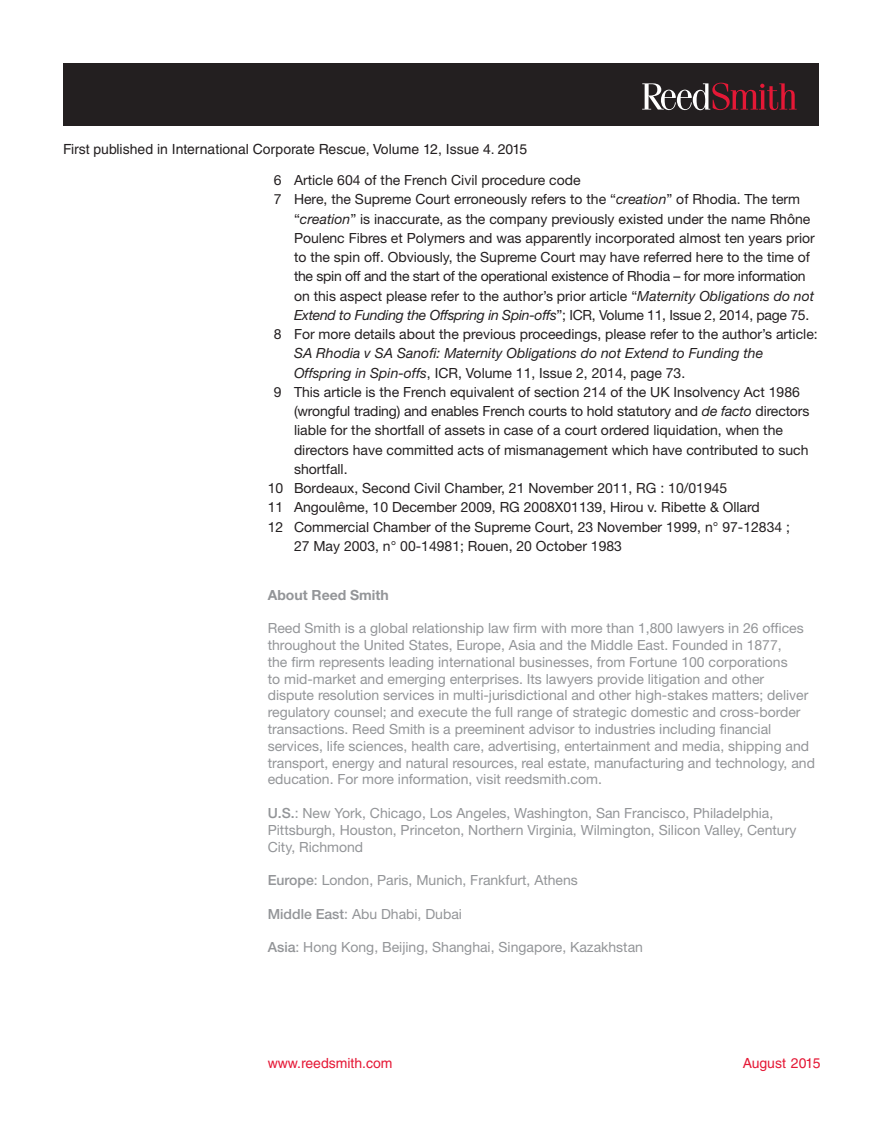
<style>
.page{position:relative;width:882px;height:1134px;background:#fff}
.page>*{position:absolute;margin:0;border:0;box-sizing:border-box;transform-origin:0 0}
.t1{font:14px "Helvetica Neue LT Std";color:#231f20}
.t2{font:14px/16.8px "Helvetica Neue LT Std";color:#939598}
.t3{font:14px "Helvetica Neue LT Std";letter-spacing:-.02em;color:#231f20}
.t4{font:italic 14px "Helvetica Neue LT Std";letter-spacing:-.02em;color:#231f20}
.t5{font:14px "Helvetica LT Std";color:#231f20}
.t6{font:italic 14px "Helvetica Neue LT Std";color:#231f20}
.t7{font:14px "Helvetica LT Std";color:#e51836}
.t8{font:700 14px "Helvetica Neue LT Std";color:#939598}
.s1{font-style:italic}
.s2{font-style:normal}
.s3{font-weight:500}
</style>
<div class="page">
<div style="left:63px;top:63px;width:756px;height:63px;background:#231f20"></div>
<svg style="left:642px;top:83px;width:155px;height:27px"></svg>
<p class="t5" style="left:63px;top:141px;width:466px">First published in International Corporate Rescue, Volume 12, Issue 4. 2015</p>
<p class="t1" style="left:274px;top:172px;width:308px">6 Article 604 of the French Civil procedure code</p>
<p class="t1" style="left:274px;top:191px;width:528px">7 Here, the Supreme Court erroneously refers to the “<span class="s1">creation</span>” of Rhodia. The term</p>
<p class="t1" style="left:294px;top:210px;width:518px">“<span class="s1">creation</span>” is inaccurate, as the company previously existed under the name Rhône</p>
<p class="t1" style="left:294px;top:230px;width:522px">Poulenc Fibres et Polymers and was apparently incorporated almost ten years prior</p>
<p class="t1" style="left:294px;top:249px;width:518px">to the spin off. Obviously, the Supreme Court may have referred here to the time of</p>
<p class="t3" style="left:294px;top:268px;width:513px">the spin off and the start of the operational existence of Rhodia – for more information</p>
<p class="t1" style="left:294px;top:287px;width:522px">on this aspect please refer to the author’s prior article “<span class="s1">Maternity Obligations do not</span></p>
<p class="t4" style="left:294px;top:306px;width:517px">Extend to Funding the Offspring in Spin-offs<span class="s2">”; ICR, Volume 11, Issue 2, 2014, page 75.</span></p>
<p class="t1" style="left:274px;top:326px;width:545px">8 For more details about the previous proceedings, please refer to the author’s article:</p>
<p class="t6" style="left:294px;top:345px;width:471px">SA Rhodia v SA Sanofi: Maternity Obligations do not Extend to Funding the</p>
<p class="t1" style="left:294px;top:364px;width:393px"><span class="s1">Offspring in Spin-offs</span>, ICR, Volume 11, Issue 2, 2014, page 73.</p>
<p class="t1" style="left:274px;top:384px;width:527px">9 This article is the French equivalent of section 214 of the UK Insolvency Act 1986</p>
<p class="t1" style="left:294px;top:403px;width:517px">(wrongful trading) and enables French courts to hold statutory and <span class="s1">de facto</span> directors</p>
<p class="t1" style="left:294px;top:422px;width:491px">liable for the shortfall of assets in case of a court ordered liquidation, when the</p>
<p class="t1" style="left:294px;top:441px;width:516px">directors have committed acts of mismanagement which have contributed to such</p>
<p class="t1" style="left:294px;top:461px;width:55px">shortfall.</p>
<p class="t1" style="left:268px;top:480px;width:461px">10 Bordeaux, Second Civil Chamber, 21 November 2011, RG : 10/01945</p>
<p class="t1" style="left:268px;top:499px;width:494px">11 Angoulême, 10 December 2009, RG 2008X01139, Hirou v. Ribette &amp; Ollard</p>
<p class="t1" style="left:268px;top:518px;width:524px">12 Commercial Chamber of the Supreme Court, 23 November 1999, n° 97-12834 ;</p>
<p class="t1" style="left:294px;top:538px;width:330px">27 May 2003, n° 00-14981; Rouen, 20 October 1983</p>
<p class="t8" style="left:268px;top:586px;width:123px">About Reed Smith</p>
<p class="t2" style="left:268px;top:620px;width:549px">Reed Smith is a global relationship law firm with more than 1,800 lawyers in 26 offices throughout the United States, Europe, Asia and the Middle East. Founded in 1877,<br>the firm represents leading international businesses, from Fortune 100 corporations<br>to mid-market and emerging enterprises. Its lawyers provide litigation and other<br>dispute resolution services in multi-jurisdictional and other high-stakes matters; deliver regulatory counsel; and execute the full range of strategic domestic and cross-border transactions. Reed Smith is a preeminent advisor to industries including financial services, life sciences, health care, advertising, entertainment and media, shipping and transport, energy and natural resources, real estate, manufacturing and technology, and education. For more information, visit reedsmith.com.</p>
<p class="t2" style="left:268px;top:805px;width:530px"><span class="s3">U.S.</span>: New York, Chicago, Los Angeles, Washington, San Francisco, Philadelphia,<br>Pittsburgh, Houston, Princeton, Northern Virginia, Wilmington, Silicon Valley, Century<br>City, Richmond</p>
<p class="t2" style="left:268px;top:872px;width:312px"><span class="s3">Europe</span>: London, Paris, Munich, Frankfurt, Athens</p>
<p class="t2" style="left:268px;top:905px;width:196px"><span class="s3">Middle East</span>: Abu Dhabi, Dubai</p>
<p class="t2" style="left:268px;top:939px;width:377px"><span class="s3">Asia</span>: Hong Kong, Beijing, Shanghai, Singapore, Kazakhstan</p>
<p class="t7" style="left:268px;top:1055px;width:126px">www.reedsmith.com</p>
<p class="t7" style="left:743px;top:1055px;width:79px">August 2015</p>
</div>
